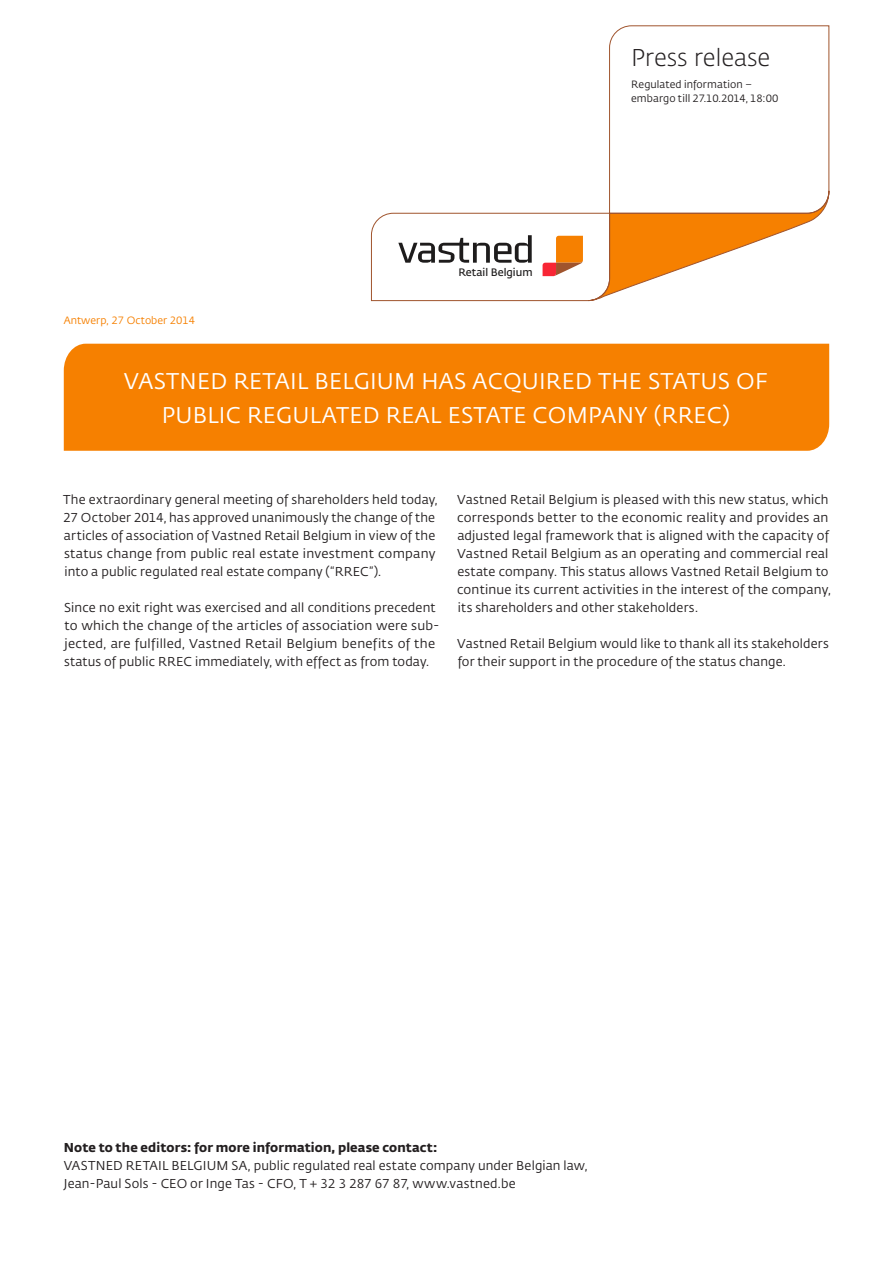
<style>
.page{position:relative;width:893px;height:1263px;background:#fff}
.page>*{position:absolute;margin:0;border:0;box-sizing:border-box;transform-origin:0 0}
.t1{font:300 24px "Fedra Sans Std";color:#231f20}
.titelkader{font:22.5px/34.5px "Fedra Sans Std";letter-spacing:.01em;color:#fff;text-align:center}
.A-bodytekst{font:12.75px/18px "Fedra Sans Std";letter-spacing:.015em;color:#231f20}
.A-bodytekst-2{font:700 12.75px "Fedra Sans Std";letter-spacing:.01em;color:#231f20}
.t2{font:600 10.65px "Fedra Sans Std";color:#1e1c1c}
.A-bodytekst-3{font:10.5px/13.5px "Fedra Sans Std";letter-spacing:.01em;color:#231f20}
.B-tabel_-_BODY_2012{font:10.5px "Fedra Sans Std";color:#f68000}
</style>
<div class="page">
<svg style="left:371px;top:25px;width:459px;height:276px"></svg>
<div style="left:64px;top:344px;width:765px;height:107px;background:#f68000"></div>
<p class="B-tabel_-_BODY_2012" style="left:64px;top:314px;width:133px">Antwerp, 27 October 2014</p>
<p class="t2" style="left:458px;top:266px;width:76px">Retail Belgium</p>
<p class="t1" style="left:631px;top:43px;width:141px">Press release</p>
<p class="A-bodytekst-3" style="left:631px;top:78px;width:149px">Regulated information – embargo till 27.10.2014, 18:00</p>
<p class="titelkader" style="left:124px;top:364px;width:645px">VASTNED RETAIL BELGIUM HAS ACQUIRED THE STATUS OF<br>PUBLIC REGULATED REAL ESTATE COMPANY (RREC)</p>
<p class="A-bodytekst" style="left:63px;top:491px;width:376px">The extraordinary general meeting of shareholders held today, 27 October 2014, has approved unanimously the change of the articles of association of Vastned Retail Belgium in view of the status change from public real estate investment company into a public regulated real estate company (“RREC”).</p>
<p class="A-bodytekst" style="left:64px;top:599px;width:377px">Since no exit right was exercised and all conditions precedent to which the change of the articles of association were sub&shy;jected, are fulfilled, Vastned Retail Belgium benefits of the status of public RREC immediately, with effect as from today.</p>
<p class="A-bodytekst" style="left:457px;top:491px;width:375px">Vastned Retail Belgium is pleased with this new status, which corresponds better to the economic reality and provides an adjusted legal framework that is aligned with the capacity of Vastned Retail Belgium as an operating and commercial real estate company. This status allows Vastned Retail Belgium to continue its current activities in the interest of the company, its shareholders and other stakeholders.</p>
<p class="A-bodytekst" style="left:457px;top:635px;width:373px">Vastned Retail Belgium would like to thank all its stakeholders for their support in the procedure of the status change.</p>
<p class="A-bodytekst-2" style="left:64px;top:1139px;width:375px">Note to the editors: for more information, please contact:</p>
<p class="A-bodytekst" style="left:64px;top:1157px;width:525px">VASTNED RETAIL BELGIUM SA, public regulated real estate company under Belgian law,</p>
<p class="A-bodytekst" style="left:64px;top:1175px;width:453px">Jean-Paul Sols - CEO or Inge Tas - CFO, T + 32 3 287 67 87, www.vastned.be</p>
</div>
